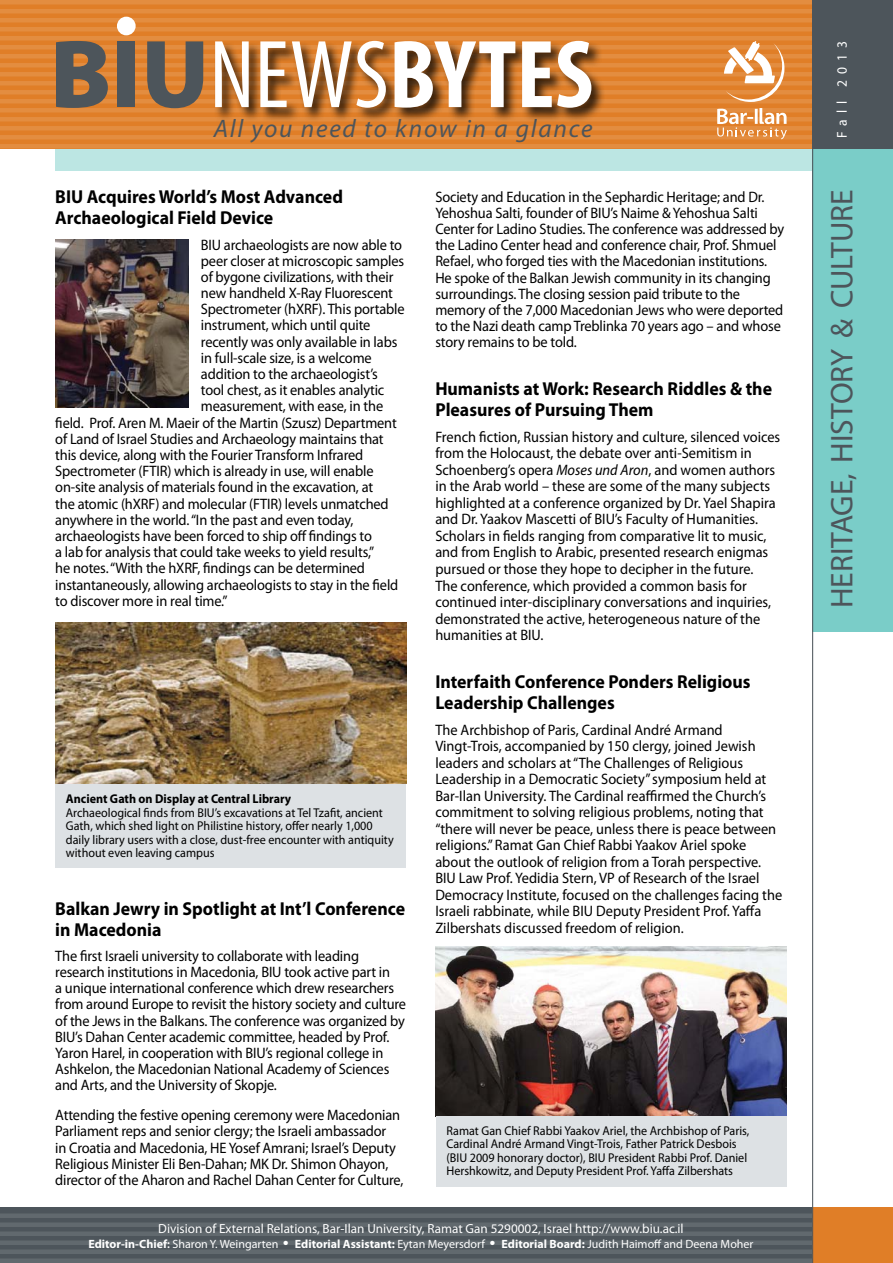
<style>
.page{position:relative;width:893px;height:1263px;background:#fff}
.page>*{position:absolute;margin:0;border:0;box-sizing:border-box;transform-origin:0 0}
.t1{font:700 condensed 97.5px "Myriad Pro";color:#fff}
.t2{font:31.5px "Myriad Pro";color:#4d555b}
.t3{font:italic 25.35px "Myriad Pro";letter-spacing:.07em;color:#4d555b}
.t4{font:700 18.75px/21px "Myriad Pro";color:#000;scale:.95 1}
.t5{font:15.15px/16.5px "Myriad Pro";letter-spacing:-.01em;color:#000;scale:.95 1}
.t6{font:14.25px "Myriad Pro";letter-spacing:.45em;color:#fff;scale:.95 1}
.t7{font:13.2px "Myriad Pro";color:#fff}
.t8{font:12.75px/13.5px "Myriad Pro";color:#000;scale:.95 1}
.t9{font:700 12.75px "Myriad Pro";color:#000;scale:.95 1}
.t10{font:12px "Myriad Pro";color:#fff}
.s1{font-weight:900;font-stretch:normal;color:#4d555b}
.s2{font-weight:400}
.s3{font-style:italic}
.s4{font-weight:700}
.s5{font-weight:600}
</style>
<div class="page">
<div style="left:812px;top:0;width:81px;height:631px;background:#7acdc8"></div>
<div style="left:55px;top:149px;width:759px;height:21px;background:#bce6e3"></div>
<div style="left:0;top:0;width:842px;height:149px;background:#e07e27"></div>
<div style="left:0;top:0;width:893px;height:5px;background:#e38d40"></div>
<div style="left:0;top:9px;width:893px;height:5px;background:#e38d40"></div>
<div style="left:0;top:18px;width:893px;height:5px;background:#e38d40"></div>
<div style="left:0;top:27px;width:893px;height:5px;background:#e38d40"></div>
<div style="left:0;top:36px;width:893px;height:5px;background:#e38d40"></div>
<div style="left:0;top:45px;width:893px;height:5px;background:#e38d40"></div>
<div style="left:0;top:54px;width:893px;height:5px;background:#e38d40"></div>
<div style="left:0;top:63px;width:893px;height:5px;background:#e38d40"></div>
<div style="left:0;top:72px;width:893px;height:5px;background:#e38d40"></div>
<div style="left:0;top:81px;width:893px;height:5px;background:#e38d40"></div>
<div style="left:0;top:90px;width:893px;height:5px;background:#e38d40"></div>
<div style="left:0;top:99px;width:893px;height:5px;background:#e38d40"></div>
<div style="left:0;top:108px;width:893px;height:5px;background:#e38d40"></div>
<div style="left:0;top:117px;width:893px;height:5px;background:#e38d40"></div>
<div style="left:0;top:126px;width:893px;height:5px;background:#e38d40"></div>
<div style="left:0;top:135px;width:893px;height:5px;background:#e38d40"></div>
<div style="left:0;top:144px;width:893px;height:5px;background:#e38d40"></div>
<div style="left:0;top:1208px;width:842px;height:55px;background:#4d555b"></div>
<div style="left:812px;top:0;width:81px;height:149px;background:#4d555b"></div>
<div style="left:117px;top:17px;width:19px;height:18px;background:#fff;border-radius:50%"></div>
<div style="left:214px;top:40px;width:393px;height:83px;background:#000;opacity:.75"></div>
<div style="left:0;top:1213px;width:893px;height:5px;background:#61696e"></div>
<div style="left:0;top:1222px;width:893px;height:5px;background:#61696e"></div>
<div style="left:0;top:1231px;width:893px;height:5px;background:#61696e"></div>
<div style="left:0;top:1240px;width:893px;height:5px;background:#61696e"></div>
<div style="left:0;top:1249px;width:893px;height:5px;background:#61696e"></div>
<div style="left:0;top:1258px;width:893px;height:5px;background:#61696e"></div>
<div style="left:812px;top:1208px;width:81px;height:55px;background:#e07e27"></div>
<hr style="left:812px;top:0;width:1px;height:1263px;background:#4d555b">
<svg style="left:724px;top:41px;width:60px;height:61px"></svg>
<svg style="left:717px;top:108px;width:70px;height:31px"></svg>
<img style="left:436px;top:946px;width:351px;height:170px">
<img style="left:55px;top:239px;width:133px;height:168px">
<div style="left:436px;top:1116px;width:351px;height:71px;background:#dde1e4"></div>
<div style="left:55px;top:784px;width:351px;height:83px;background:#dde1e4"></div>
<img style="left:55px;top:623px;width:351px;height:161px">
<h1 class="t1" style="left:50px;top:14px;width:545px"><span class="s1">BIU</span><span class="s2">NEWS</span>BYTES</h1>
<h3 class="t3" style="left:214px;top:113px;width:380px">All you need to know in a glance</h3>
<p class="t4" style="left:55px;top:186px;width:304px">BIU Acquires World’s Most Advanced<br>Archaeological Field Device</p>
<p class="t5" style="left:201px;top:236px;width:213px">BIU archaeologists are now able to</p>
<p class="t5" style="left:201px;top:252px;width:215px">peer closer at microscopic samples</p>
<p class="t5" style="left:201px;top:268px;width:204px">of bygone civilizations, with their</p>
<p class="t5" style="left:201px;top:284px;width:204px">new handheld X-Ray Fluorescent</p>
<p class="t5" style="left:201px;top:301px;width:216px">Spectrometer (hXRF). This portable</p>
<p class="t5" style="left:201px;top:317px;width:180px">instrument, which until quite</p>
<p class="t5" style="left:201px;top:333px;width:208px">recently was only available in labs</p>
<p class="t5" style="left:201px;top:349px;width:181px">in full-scale size, is a welcome</p>
<p class="t5" style="left:201px;top:365px;width:188px">addition to the archaeologist’s</p>
<p class="t5" style="left:201px;top:382px;width:195px">tool chest, as it enables analytic</p>
<p class="t5" style="left:201px;top:398px;width:193px">measurement, with ease, in the</p>
<p class="t5" style="left:55px;top:414px;width:361px">field. Prof. Aren M. Maeir of the Martin (Szusz) Department</p>
<p class="t5" style="left:55px;top:430px;width:347px">of Land of Israel Studies and Archaeology maintains that</p>
<p class="t5" style="left:55px;top:446px;width:326px">this device, along with the Fourier Transform Infrared</p>
<p class="t5" style="left:55px;top:463px;width:337px">Spectrometer (FTIR) which is already in use, will enable</p>
<p class="t5" style="left:55px;top:479px;width:336px">on-site analysis of materials found in the excavation, at</p>
<p class="t5" style="left:55px;top:495px;width:352px">the atomic (hXRF) and molecular (FTIR) levels unmatched</p>
<p class="t5" style="left:55px;top:511px;width:315px">anywhere in the world. “In the past and even today,</p>
<p class="t5" style="left:55px;top:527px;width:335px">archaeologists have been forced to ship off findings to</p>
<p class="t5" style="left:55px;top:544px;width:337px">a lab for analysis that could take weeks to yield results,”</p>
<p class="t5" style="left:55px;top:560px;width:328px">he notes. “With the hXRF, findings can be determined</p>
<p class="t5" style="left:55px;top:576px;width:363px">instantaneously, allowing archaeologists to stay in the field</p>
<p class="t5" style="left:55px;top:592px;width:183px">to discover more in real time.”</p>
<p class="t9" style="left:66px;top:790px;width:239px">Ancient Gath on Display at Central Library</p>
<p class="t8" style="left:66px;top:805px;width:347px">Archaeological finds from BIU’s excavations at Tel Tzafit, ancient Gath, which shed light on Philistine history, offer nearly 1,000 daily library users with a close, dust-free encounter with antiquity without even leaving campus</p>
<p class="t4" style="left:55px;top:897px;width:370px">Balkan Jewry in Spotlight at Int’l Conference in Macedonia</p>
<p class="t5" style="left:55px;top:947px;width:371px">The first Israeli university to collaborate with leading research institutions in Macedonia, BIU took active part in<br>a unique international conference which drew researchers from around Europe to revisit the history society and culture of the Jews in the Balkans. The conference was organized by BIU’s Dahan Center academic committee, headed by Prof.<br>Yaron Harel, in cooperation with BIU’s regional college in Ashkelon, the Macedonian National Academy of Sciences and Arts, and the University of Skopje.</p>
<p class="t5" style="left:55px;top:1107px;width:368px">Attending the festive opening ceremony were Macedonian Parliament reps and senior clergy; the Israeli ambassador<br>in Croatia and Macedonia, HE Yosef Amrani; Israel’s Deputy Religious Minister Eli Ben-Dahan; MK Dr. Shimon Ohayon, director of the Aharon and Rachel Dahan Center for Culture,</p>
<p class="t5" style="left:435px;top:188px;width:369px">Society and Education in the Sephardic Heritage; and Dr.<br>Yehoshua Salti, founder of BIU’s Naime &amp; Yehoshua Salti Center for Ladino Studies. The conference was addressed by the Ladino Center head and conference chair, Prof. Shmuel Refael, who forged ties with the Macedonian institutions.<br>He spoke of the Balkan Jewish community in its changing surroundings. The closing session paid tribute to the memory of the 7,000 Macedonian Jews who were deported to the Nazi death camp Treblinka 70 years ago – and whose story remains to be told.</p>
<p class="t4" style="left:435px;top:378px;width:356px">Humanists at Work: Research Riddles &amp; the<br>Pleasures of Pursuing Them</p>
<p class="t5" style="left:435px;top:428px;width:365px">French fiction, Russian history and culture, silenced voices from the Holocaust, the debate over anti-Semitism in Schoenberg’s opera <span class="s3">Moses und Aron</span>, and women authors in the Arab world – these are some of the many subjects highlighted at a conference organized by Dr. Yael Shapira and Dr. Yaakov Mascetti of BIU’s Faculty of Humanities.<br>Scholars in fields ranging from comparative lit to music, and from English to Arabic, presented research enigmas pursued or those they hope to decipher in the future.<br>The conference, which provided a common basis for continued inter-disciplinary conversations and inquiries, demonstrated the active, heterogeneous nature of the humanities at BIU.</p>
<p class="t4" style="left:435px;top:671px;width:333px">Interfaith Conference Ponders Religious<br>Leadership Challenges</p>
<p class="t5" style="left:435px;top:721px;width:367px">The Archbishop of Paris, Cardinal André Armand Vingt-Trois, accompanied by 150 clergy, joined Jewish leaders and scholars at “The Challenges of Religious Leadership in a Democratic Society” symposium held at Bar-Ilan University. The Cardinal reaffirmed the Church’s commitment to solving religious problems, noting that “there will never be peace, unless there is peace between religions.” Ramat Gan Chief Rabbi Yaakov Ariel spoke about the outlook of religion from a Torah perspective.<br>BIU Law Prof. Yedidia Stern, VP of Research of the Israel Democracy Institute, focused on the challenges facing the Israeli rabbinate, while BIU Deputy President Prof. Yaffa Zilbershats discussed freedom of religion.</p>
<p class="t8" style="left:446px;top:1123px;width:320px">Ramat Gan Chief Rabbi Yaakov Ariel, the Archbishop of Paris, Cardinal André Armand Vingt-Trois, Father Patrick Desbois (BIU 2009 honorary doctor), BIU President Rabbi Prof. Daniel Hershkowitz, and Deputy President Prof. Yaffa Zilbershats</p>
<p class="t7" style="left:158px;top:1220px;width:527px">Division of External Relations, Bar-Ilan University, Ramat Gan 5290002, Israel http://www.biu.ac.il</p>
<p class="t10" style="left:88px;top:1236px;width:667px"><span class="s4">Editor-in-Chief</span><span class="s5">:</span> Sharon Y. Weingarten ● <span class="s4">Editorial Assistant:</span> Eytan Meyersdorf ● <span class="s4">Editorial Board:</span> Judith Haimoff and Deena Moher</p>
<p class="t6" style="left:833px;top:138px;width:103px;rotate:-90deg">Fall 2013</p>
<h2 class="t2" style="left:822px;top:608px;width:420px;rotate:-90deg">HERITAGE, HISTORY &amp; CULTURE</h2>
</div>
